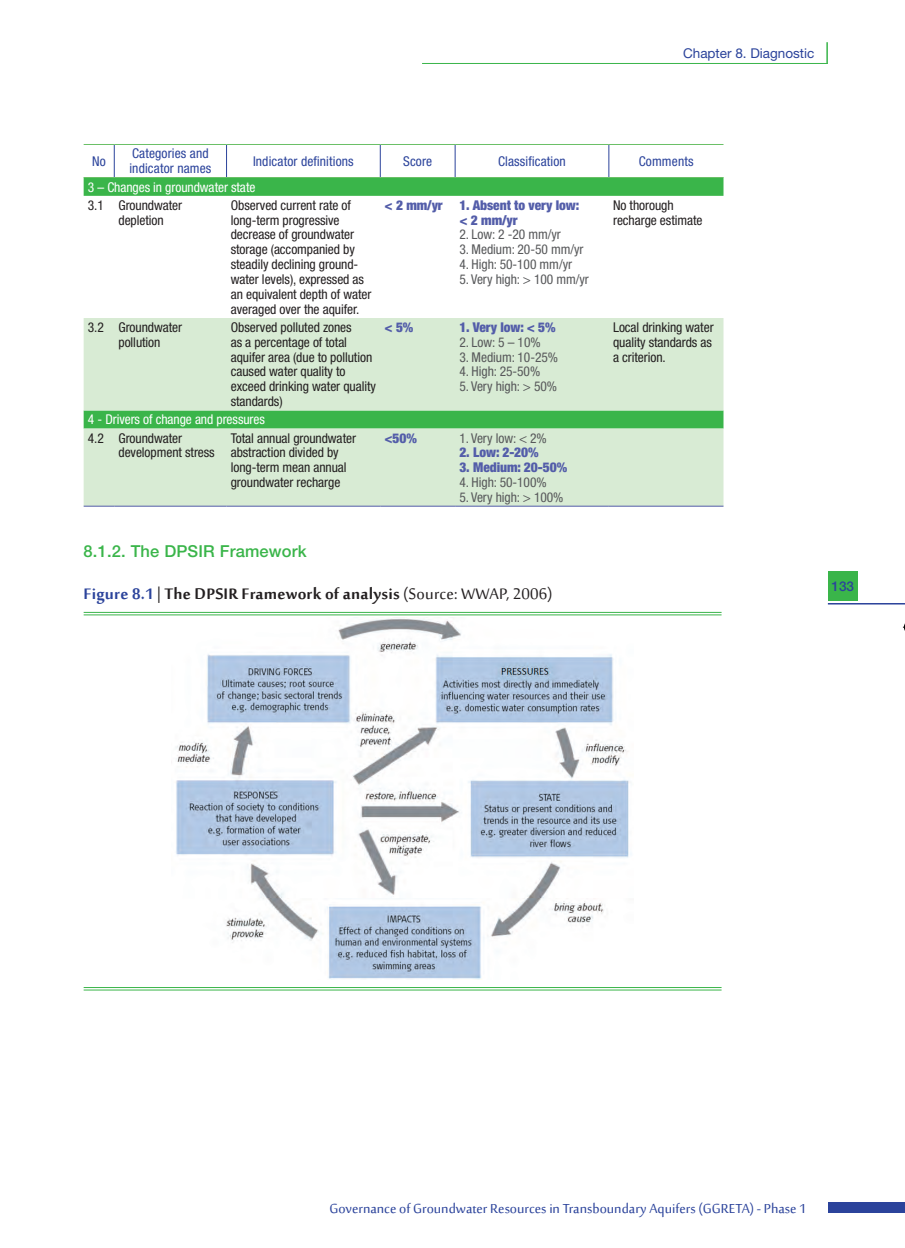
<style>
.page{position:relative;width:905px;height:1248px;background:#fff}
.page>*{position:absolute;margin:0;border:0;box-sizing:border-box;transform-origin:0 0}
.t1{font:700 21px "Sakkal Majalla";letter-spacing:.01em;color:#231f20}
.t2{font:18px "Sakkal Majalla";color:#2b439b}
.t3{font:500 16.5px "Helvetica Neue LT Std";letter-spacing:.01em;color:#3ab54a}
.t4{font:condensed 13.5px/14.9px "Helvetica Neue LT Std";letter-spacing:-.005em;color:#231f20}
.t5{font:condensed 13.5px "Helvetica Neue LT Std";letter-spacing:-.005em;color:#57585a}
.t6{font:900 condensed 13.5px/14.9px "Helvetica Neue LT Std";letter-spacing:-.005em;color:#535da9}
.t7{font:condensed 13.5px/14.9px "Helvetica Neue LT Std";letter-spacing:.01em;color:#2b439b}
.t8{font:condensed 13.5px "Helvetica Neue LT Std";letter-spacing:-.005em;color:#fff}
.t9{font:13.5px "Helvetica Neue LT Std";color:#2b439b}
.t10{font:500 13.5px "Helvetica Neue LT Std";color:#2b439b}
.s1{color:#2b439b}
.s2{font-weight:400}
</style>
<div class="page">
<div style="left:828px;top:1201px;width:77px;height:11px;background:#2b439b"></div>
<hr style="left:826px;top:42px;width:2px;height:22px;background:#3ab54a">
<hr style="left:422px;top:63px;width:406px;height:1px;background:#3ab54a">
<hr style="left:828px;top:603px;width:77px;height:1px;background:#2b439b">
<div style="left:828px;top:570px;width:30px;height:30px;background:#3ab54a"></div>
<hr style="left:84px;top:612px;width:637px;height:1px;background:#3ab54a">
<hr style="left:84px;top:614px;width:637px;height:1px;background:#3ab54a">
<hr style="left:84px;top:987px;width:637px;height:1px;background:#3ab54a">
<hr style="left:84px;top:989px;width:637px;height:1px;background:#3ab54a">
<div style="left:84px;top:178px;width:639px;height:18px;background:#3ab54a"></div>
<svg style="left:84px;top:318px;width:639px;height:188px;background:#c9e5c7"></svg>
<hr style="left:114px;top:145px;width:1px;height:32px;background:#2b439b">
<hr style="left:226px;top:145px;width:1px;height:32px;background:#2b439b">
<hr style="left:380px;top:145px;width:1px;height:32px;background:#2b439b">
<hr style="left:455px;top:145px;width:1px;height:32px;background:#2b439b">
<hr style="left:609px;top:145px;width:1px;height:32px;background:#2b439b">
<hr style="left:84px;top:144px;width:30px;height:1px;background:#6bc067">
<hr style="left:114px;top:144px;width:113px;height:1px;background:#6bc067">
<hr style="left:227px;top:144px;width:153px;height:1px;background:#6bc067">
<hr style="left:380px;top:144px;width:75px;height:1px;background:#6bc067">
<hr style="left:455px;top:144px;width:154px;height:1px;background:#6bc067">
<hr style="left:609px;top:144px;width:114px;height:1px;background:#6bc067">
<hr style="left:84px;top:177px;width:30px;height:1px;background:#6bc067">
<hr style="left:114px;top:177px;width:113px;height:1px;background:#6bc067">
<hr style="left:227px;top:177px;width:153px;height:1px;background:#6bc067">
<hr style="left:380px;top:177px;width:75px;height:1px;background:#6bc067">
<hr style="left:455px;top:177px;width:154px;height:1px;background:#6bc067">
<hr style="left:609px;top:177px;width:114px;height:1px;background:#6bc067">
<hr style="left:84px;top:506px;width:30px;height:1px;background:#535da9">
<hr style="left:114px;top:506px;width:113px;height:1px;background:#535da9">
<hr style="left:227px;top:506px;width:153px;height:1px;background:#535da9">
<hr style="left:380px;top:506px;width:75px;height:1px;background:#535da9">
<hr style="left:455px;top:506px;width:154px;height:1px;background:#535da9">
<hr style="left:609px;top:506px;width:114px;height:1px;background:#535da9">
<img style="left:176px;top:619px;width:455px;height:360px">
<p class="t9" style="left:683px;top:45px;width:133px">Chapter 8. Diagnostic</p>
<p class="t7" style="left:92px;top:153px;width:15px">No</p>
<p class="t7" style="left:129px;top:146px;width:83px">Categories and indicator names</p>
<p class="t7" style="left:253px;top:153px;width:102px">Indicator definitions</p>
<p class="t7" style="left:403px;top:153px;width:31px">Score</p>
<p class="t7" style="left:498px;top:153px;width:69px">Classification</p>
<p class="t7" style="left:639px;top:153px;width:56px">Comments</p>
<p class="t8" style="left:88px;top:179px;width:169px">3 – Changes in groundwater state</p>
<p class="t4" style="left:118px;top:197px;width:65px;text-indent:-31px">3.1 Groundwater depletion</p>
<p class="t4" style="left:231px;top:197px;width:142px">Observed current rate of long-term progressive decrease of groundwater storage (accompanied by steadily declining ground&shy;water levels), expressed as an equivalent depth of water averaged over the aquifer.</p>
<p class="t6" style="left:459px;top:197px;width:121px;text-indent:-75px">&lt; 2 mm/yr 1. Absent to very low: &lt; 2 mm/yr</p>
<p class="t4" style="left:613px;top:197px;width:91px">No thorough recharge estimate</p>
<p class="t5" style="left:459px;top:227px;width:103px">2. Low: 2 -20 mm/yr</p>
<p class="t5" style="left:459px;top:242px;width:126px">3. Medium: 20-50 mm/yr</p>
<p class="t5" style="left:459px;top:256px;width:114px">4. High: 50-100 mm/yr</p>
<p class="t5" style="left:459px;top:271px;width:131px">5. Very high: &gt; 100 mm/yr</p>
<p class="t4" style="left:118px;top:319px;width:65px;text-indent:-31px">3.2 Groundwater pollution</p>
<p class="t4" style="left:231px;top:319px;width:147px">Observed polluted zones<br>as a percentage of total aquifer area (due to pollution caused water quality to exceed drinking water quality standards)</p>
<p class="t6" style="left:384px;top:319px;width:30px">&lt; 5%</p>
<p class="t6" style="left:459px;top:319px;width:98px">1. Very low: &lt; 5%</p>
<p class="t5" style="left:459px;top:334px;width:83px">2. Low: 5 – 10%</p>
<p class="t5" style="left:459px;top:349px;width:100px">3. Medium: 10-25%</p>
<p class="t5" style="left:459px;top:364px;width:82px">4. High: 25-50%</p>
<p class="t5" style="left:459px;top:379px;width:99px">5. Very high: &gt; 50%</p>
<p class="t8" style="left:88px;top:412px;width:179px">4 - Drivers of change and pressures</p>
<p class="t4" style="left:118px;top:430px;width:98px;text-indent:-31px">4.2 Groundwater development stress</p>
<p class="t4" style="left:231px;top:430px;width:127px">Total annual groundwater abstraction divided by long-term mean annual groundwater recharge</p>
<p class="t6" style="left:384px;top:430px;width:34px">&lt;50%</p>
<p class="t5" style="left:459px;top:430px;width:89px">1. Very low: &lt; 2%</p>
<p class="t6" style="left:459px;top:445px;width:81px">2. Low: 2-20%</p>
<p class="t6" style="left:459px;top:460px;width:109px">3. Medium: 20-50%</p>
<p class="t5" style="left:459px;top:474px;width:89px">4. High: 50-100%</p>
<p class="t5" style="left:459px;top:489px;width:106px">5. Very high: &gt; 100%</p>
<p class="t3" style="left:84px;top:541px;width:224px">8.1.2. The DPSIR Framework</p>
<h1 class="t1" style="left:84px;top:582px;width:470px"><span class="s1">Figure 8.1</span> | The DPSIR Framework of analysis <span class="s2">(Source: WWAP, 2006)</span></h1>
<p class="t4" style="left:613px;top:319px;width:102px">Local drinking water quality standards as a criterion.</p>
<p class="t10" style="left:831px;top:577px;width:24px">133</p>
<h2 class="t2" style="left:329px;top:1198px;width:479px">Governance of Groundwater Resources in Transboundary Aquifers (GGRETA) - Phase 1</h2>
</div>
